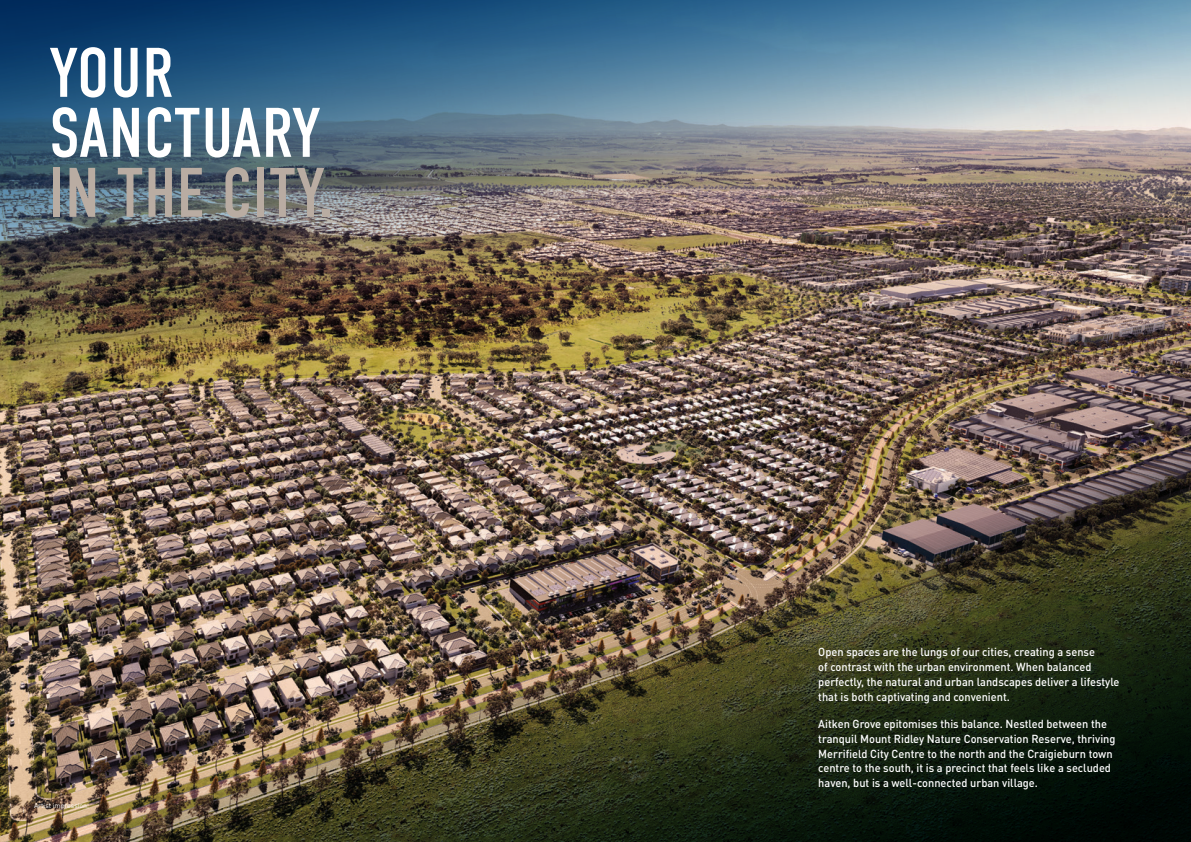
<style>
.page{position:relative;width:1191px;height:842px;background:#fff}
.page>*{position:absolute;margin:0;border:0;box-sizing:border-box;transform-origin:0 0}
.t1{font:70px/60px "DIN Condensed";letter-spacing:.01em;color:#fff}
.t2{font:70px "DIN Condensed";letter-spacing:.01em;color:#b9aca2}
.t3{font:500 11.6px/14.7px "DINOT";color:#fff;scale:.95 1}
.t4{font:7px "DINOT";color:#fff}
</style>
<div class="page">
<img style="left:0;top:603px;width:96px;height:239px">
<img style="left:0;top:0;width:1191px;height:603px">
<img style="left:96px;top:281px;width:1095px;height:561px">
<p class="t1" style="left:49px;top:44px;width:273px">YOUR<br>SANCTUARY</p>
<p class="t2" style="left:49px;top:154px;width:285px">IN THE CITY.</p>
<p class="t4" style="left:34px;top:801px;width:57px">Artist impression.</p>
<p class="t3" style="left:818px;top:645px;width:318px">Open spaces are the lungs of our cities, creating a sense<br>of contrast with the urban environment. When balanced perfectly, the natural and urban landscapes deliver a lifestyle that is both captivating and convenient.</p>
<p class="t3" style="left:818px;top:716px;width:314px">Aitken Grove epitomises this balance. Nestled between the tranquil Mount Ridley Nature Conservation Reserve, thriving Merrifield City Centre to the north and the Craigieburn town centre to the south, it is a precinct that feels like a secluded haven, but is a well-connected urban village.</p>
</div>
